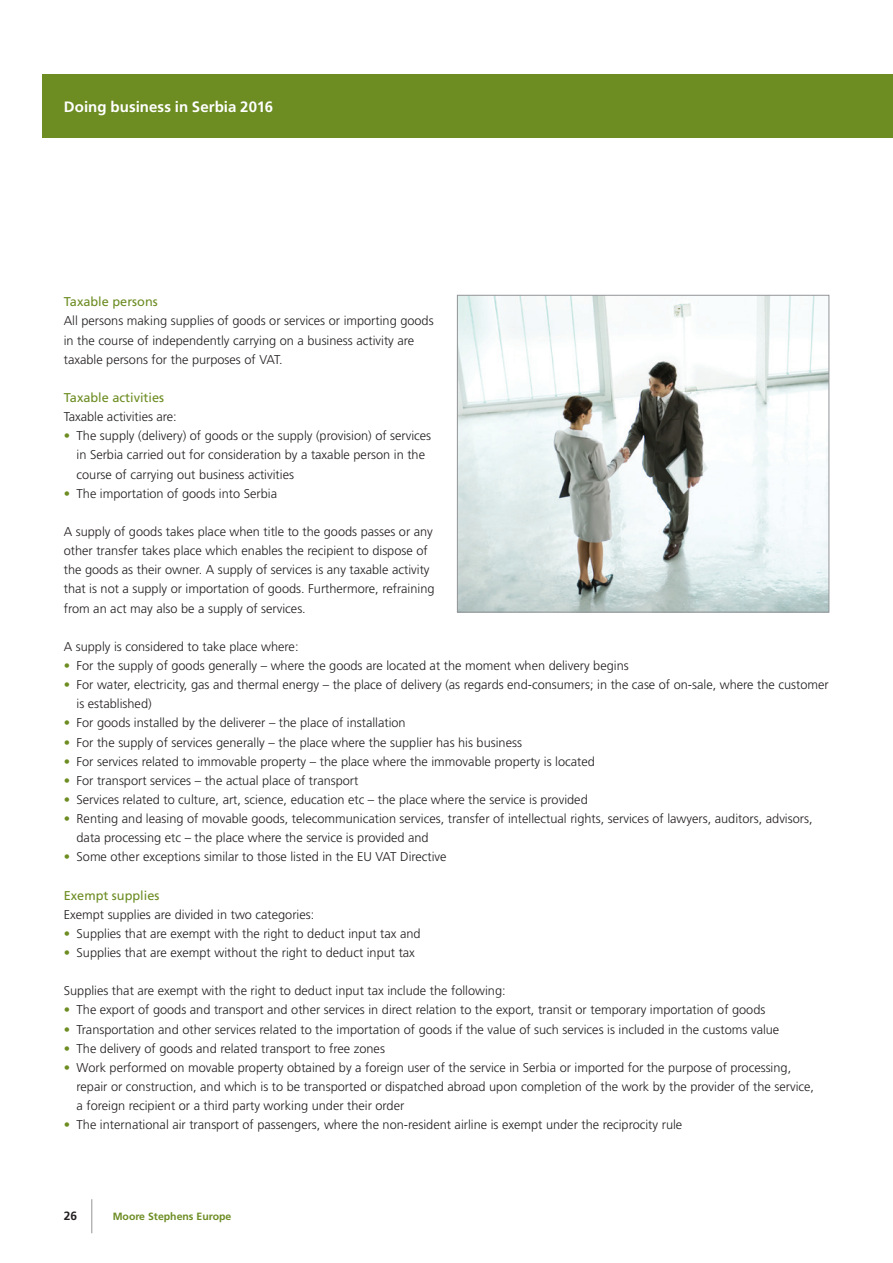
<style>
.page{position:relative;width:893px;height:1263px;background:#fff}
.page>*{position:absolute;margin:0;border:0;box-sizing:border-box;transform-origin:0 0}
.t1{font:700 15px "Frutiger LT Std";letter-spacing:.005em;color:#fff}
.t2{font:300 12.75px/19.2px "Frutiger LT Std";color:#231f20}
.t3{font:12.75px "Frutiger LT Std";color:#6d8d23}
.t4{font:700 12px "Frutiger LT Std";color:#231f20}
.t5{font:700 10.5px "Frutiger LT Std";color:#6d8d23}
.s1{color:#6d8d23}
</style>
<div class="page">
<div style="left:43px;top:74px;width:850px;height:64px;background:#6d8d23"></div>
<hr style="left:91px;top:1199px;width:1px;height:34px;background:#939598">
<img style="left:459px;top:297px;width:368px;height:313px">
<div style="left:457px;top:295px;width:372px;height:317px;border:1px solid #939598"></div>
<p class="t1" style="left:64px;top:98px;width:211px">Doing business in Serbia 2016</p>
<p class="t3" style="left:64px;top:294px;width:96px">Taxable persons</p>
<p class="t2" style="left:64px;top:312px;width:371px">All persons making supplies of goods or services or importing goods in the course of independently carrying on a business activity are taxable persons for the purposes of VAT.</p>
<p class="t3" style="left:64px;top:390px;width:102px">Taxable activities</p>
<p class="t2" style="left:64px;top:407px;width:115px">Taxable activities are:</p>
<p class="t2" style="left:77px;top:426px;width:356px;text-indent:-13px"><span class="s1">•</span> The supply (delivery) of goods or the supply (provision) of services in Serbia carried out for consideration by a taxable person in the course of carrying out business activities</p>
<p class="t2" style="left:64px;top:484px;width:215px"><span class="s1">•</span> The importation of goods into Serbia</p>
<p class="t2" style="left:64px;top:522px;width:372px">A supply of goods takes place when title to the goods passes or any other transfer takes place which enables the recipient to dispose of the goods as their owner. A supply of services is any taxable activity that is not a supply or importation of goods. Furthermore, refraining from an act may also be a supply of services.</p>
<p class="t2" style="left:64px;top:637px;width:236px">A supply is considered to take place where:</p>
<p class="t2" style="left:64px;top:656px;width:566px"><span class="s1">•</span> For the supply of goods generally – where the goods are located at the moment when delivery begins</p>
<p class="t2" style="left:77px;top:675px;width:754px;text-indent:-13px"><span class="s1">•</span> For water, electricity, gas and thermal energy – the place of delivery (as regards end-consumers; in the case of on-sale, where the customer is established)</p>
<p class="t2" style="left:64px;top:713px;width:343px"><span class="s1">•</span> For goods installed by the deliverer – the place of installation</p>
<p class="t2" style="left:64px;top:733px;width:460px"><span class="s1">•</span> For the supply of services generally – the place where the supplier has his business</p>
<p class="t2" style="left:64px;top:752px;width:533px"><span class="s1">•</span> For services related to immovable property – the place where the immovable property is located</p>
<p class="t2" style="left:64px;top:771px;width:296px"><span class="s1">•</span> For transport services – the actual place of transport</p>
<p class="t2" style="left:64px;top:790px;width:525px"><span class="s1">•</span> Services related to culture, art, science, education etc – the place where the service is provided</p>
<p class="t2" style="left:77px;top:809px;width:738px;text-indent:-13px"><span class="s1">•</span> Renting and leasing of movable goods, telecommunication services, transfer of intellectual rights, services of lawyers, auditors, advisors, data processing etc – the place where the service is provided and</p>
<p class="t2" style="left:64px;top:847px;width:384px"><span class="s1">•</span> Some other exceptions similar to those listed in the EU VAT Directive</p>
<p class="t3" style="left:64px;top:888px;width:97px">Exempt supplies</p>
<p class="t2" style="left:64px;top:905px;width:252px">Exempt supplies are divided in two categories:</p>
<p class="t2" style="left:64px;top:924px;width:358px"><span class="s1">•</span> Supplies that are exempt with the right to deduct input tax and</p>
<p class="t2" style="left:64px;top:943px;width:353px"><span class="s1">•</span> Supplies that are exempt without the right to deduct input tax</p>
<p class="t2" style="left:64px;top:981px;width:443px">Supplies that are exempt with the right to deduct input tax include the following:</p>
<p class="t2" style="left:64px;top:1001px;width:703px"><span class="s1">•</span> The export of goods and transport and other services in direct relation to the export, transit or temporary importation of goods</p>
<p class="t2" style="left:64px;top:1020px;width:717px"><span class="s1">•</span> Transportation and other services related to the importation of goods if the value of such services is included in the customs value</p>
<p class="t2" style="left:64px;top:1039px;width:323px"><span class="s1">•</span> The delivery of goods and related transport to free zones</p>
<p class="t2" style="left:77px;top:1058px;width:739px;text-indent:-13px"><span class="s1">•</span> Work performed on movable property obtained by a foreign user of the service in Serbia or imported for the purpose of processing, repair or construction, and which is to be transported or dispatched abroad upon completion of the work by the provider of the service, a foreign recipient or a third party working under their order</p>
<p class="t2" style="left:64px;top:1115px;width:620px"><span class="s1">•</span> The international air transport of passengers, where the non-resident airline is exempt under the reciprocity rule</p>
<p class="t4" style="left:64px;top:1209px;width:15px">26</p>
<p class="t5" style="left:113px;top:1210px;width:120px">Moore Stephens Europe</p>
</div>
